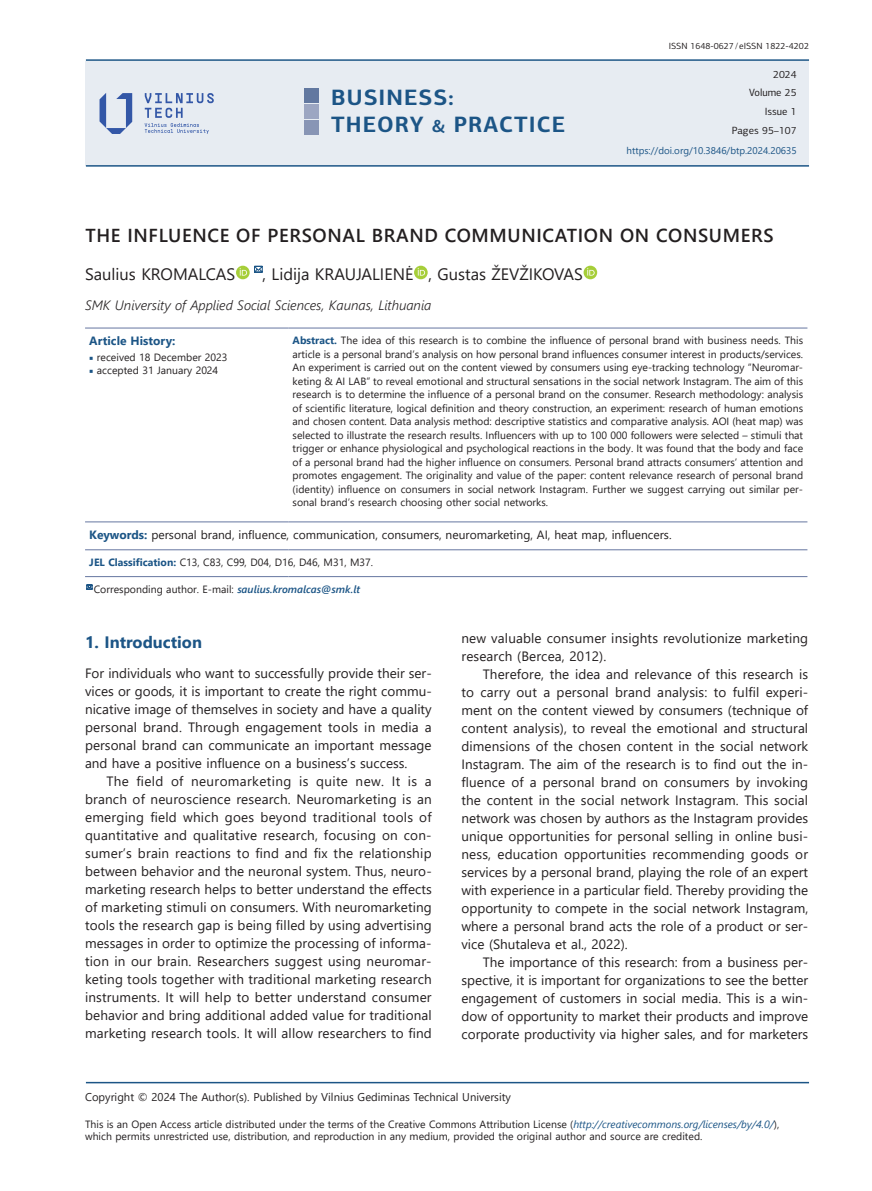
<style>
.page{position:relative;width:872px;height:1191px;background:#fff}
.page>*{position:absolute;margin:0;border:0;box-sizing:border-box;transform-origin:0 0}
.t1{font:700 22.2px/26.5px "PF Centro Sans Pro";letter-spacing:.045em;color:#1c5586}
.t2{font:600 18.75px "Segoe UI";letter-spacing:.035em;color:#231f20}
.t3{font:16.5px "Segoe UI";color:#231f20}
.t4{font:700 16.5px "Segoe UI";color:#1c5586}
.t5{font:13.5px/18px "Segoe UI";color:#231f20;text-align:justify}
.t6{font:italic 300 13.5px "Segoe UI";color:#231f20}
.t7{font:12px "Segoe UI";color:#231f20}
.t8{font:700 12px "Segoe UI";color:#1c5586}
.t9{font:11.25px "Segoe UI";color:#231f20}
.t10{font:10.5px/13.5px "Segoe UI";color:#231f20}
.t11{font:10.5px/18.1px "PF Centro Sans Pro";color:#231f20;text-align:right}
.t12{font:9.75px "Segoe UI";color:#1c5586}
.t13{font:9px "PF Centro Sans Pro";color:#231f20}
.s1{font-size:17.55px}
.s2{font-weight:700;color:#1c5586}
.s3{font-family:"Minion Pro";color:#1c5586}
.s4{font-weight:600;font-style:italic;color:#1c5586}
.s5{font-style:italic;color:#1c5586}
</style>
<div class="page">
<svg style="left:236px;top:266px;width:14px;height:13px"></svg>
<svg style="left:240px;top:268px;width:7px;height:7px"></svg>
<svg style="left:254px;top:265px;width:9px;height:8px"></svg>
<svg style="left:414px;top:266px;width:14px;height:13px"></svg>
<svg style="left:418px;top:268px;width:7px;height:7px"></svg>
<svg style="left:583px;top:266px;width:14px;height:13px"></svg>
<svg style="left:587px;top:268px;width:7px;height:7px"></svg>
<hr style="left:85px;top:327px;width:203px;height:1px;background:#7685aa">
<hr style="left:288px;top:327px;width:519px;height:1px;background:#7685aa">
<hr style="left:85px;top:521px;width:203px;height:1px;background:#7685aa">
<hr style="left:288px;top:521px;width:519px;height:1px;background:#7685aa">
<hr style="left:85px;top:549px;width:203px;height:1px;background:#7685aa">
<hr style="left:288px;top:549px;width:519px;height:1px;background:#7685aa">
<hr style="left:85px;top:576px;width:203px;height:1px;background:#7685aa">
<hr style="left:288px;top:576px;width:519px;height:1px;background:#7685aa">
<svg style="left:86px;top:584px;width:7px;height:6px"></svg>
<hr style="left:86px;top:1081px;width:723px;height:2px;background:#1c5586">
<div style="left:86px;top:61px;width:723px;height:104px;background:#e7ecf2"></div>
<hr style="left:86px;top:59px;width:723px;height:2px;background:#1c5586">
<hr style="left:86px;top:165px;width:723px;height:2px;background:#1c5586">
<svg style="left:99px;top:93px;width:33px;height:41px"></svg>
<svg style="left:145px;top:93px;width:69px;height:41px"></svg>
<div style="left:304px;top:89px;width:14px;height:14px;background:#6278a0"></div>
<div style="left:304px;top:120px;width:14px;height:14px;background:#8895b5"></div>
<div style="left:304px;top:104px;width:14px;height:15px;background:#9ca6c2"></div>
<h1 class="t1" style="left:331px;top:84px;width:235px">BUSINESS:<br>THEORY <span class="s1">&amp;</span> PRACTICE</h1>
<p class="t13" style="left:668px;top:41px;width:142px">ISSN 1648-0627/eISSN 1822-4202</p>
<p class="t11" style="left:749px;top:66px;width:49px">2024<br>Volume 25<br>Issue 1</p>
<p class="t11" style="left:732px;top:121px;width:66px">Pages 95–107</p>
<p class="t12" style="left:626px;top:141px;width:172px">https://doi.org/10.3846/btp.2024.20635</p>
<h2 class="t2" style="left:85px;top:217px;width:690px">THE INFLUENCE OF PERSONAL BRAND COMMUNICATION ON CONSUMERS</h2>
<p class="t3" style="left:85px;top:259px;width:152px">Saulius KROMALCAS</p>
<p class="t3" style="left:263px;top:259px;width:322px">, Lidija KRAUJALIENĖ , Gustas ŽEVŽIKOVAS</p>
<p class="t6" style="left:85px;top:293px;width:348px">SMK University of Applied Social Sciences, Kaunas, Lithuania</p>
<p class="t8" style="left:89px;top:330px;width:88px">Article History:</p>
<p class="t10" style="left:293px;top:333px;width:512px;text-align:justify"><span class="s2">Abstract.</span> The idea of this research is to combine the influence of personal brand with business needs. This article is a personal brand’s analysis on how personal brand influences consumer interest in products/services.<br>An experiment is carried out on the content viewed by consumers using eye-tracking technology “Neuromar&shy;keting &amp; AI LAB” to reveal emotional and structural sensations in the social network Instagram. The aim of this research is to determine the influence of a personal brand on the consumer. Research methodology: analysis of scientific literature, logical definition and theory construction, an experiment: research of human emotions and chosen content. Data analysis method: descriptive statistics and comparative analysis. AOI (heat map) was selected to illustrate the research results. Influencers with up to 100 000 followers were selected – stimuli that trigger or enhance physiological and psychological reactions in the body. It was found that the body and face of a personal brand had the higher influence on consumers. Personal brand attracts consumers’ attention and promotes engagement. The originality and value of the paper: content relevance research of personal brand (identity) influence on consumers in social network Instagram. Further we suggest carrying out similar per&shy;sonal brand’s research choosing other social networks.</p>
<p class="t10" style="left:89px;top:349px;width:140px"><span class="s3">■</span> received 18 December 2023</p>
<p class="t10" style="left:89px;top:363px;width:130px"><span class="s3">■</span> accepted 31 January 2024</p>
<p class="t7" style="left:89px;top:523px;width:584px"><span class="s2">Keywords:</span> personal brand, influence, communication, consumers, neuromarketing, AI, heat map, influencers.</p>
<p class="t10" style="left:89px;top:554px;width:285px"><span class="s2">JEL Classification:</span> C13, C83, C99, D04, D16, D46, M31, M37.</p>
<p class="t10" style="left:94px;top:581px;width:268px">Corresponding author. E-mail: <span class="s4">saulius.kromalcas@smk.lt</span></p>
<p class="t4" style="left:85px;top:626px;width:118px">1. Introduction</p>
<p class="t5" style="left:85px;top:663px;width:348px">For individuals who want to successfully provide their ser&shy;vices or goods, it is important to create the right commu&shy;nicative image of themselves in society and have a quality personal brand. Through engagement tools in media a personal brand can communicate an important message and have a positive influence on a business’s success.</p>
<p class="t5" style="left:85px;top:771px;width:348px;text-indent:21px">The field of neuromarketing is quite new. It is a branch of neuroscience research. Neuromarketing is an emerging field which goes beyond traditional tools of quantitative and qualitative research, focusing on con&shy;sumer’s brain reactions to find and fix the relationship between behavior and the neuronal system. Thus, neuro&shy;marketing research helps to better understand the effects of marketing stimuli on consumers. With neuromarketing tools the research gap is being filled by using advertising messages in order to optimize the processing of informa&shy;tion in our brain. Researchers suggest using neuromar&shy;keting tools together with traditional marketing research instruments. It will help to better understand consumer behavior and bring additional added value for traditional marketing research tools. It will allow researchers to find</p>
<p class="t5" style="left:461px;top:628px;width:348px">new valuable consumer insights revolutionize marketing research (Bercea, 2012).</p>
<p class="t5" style="left:461px;top:664px;width:348px;text-indent:21px">Therefore, the idea and relevance of this research is to carry out a personal brand analysis: to fulfil experi&shy;ment on the content viewed by consumers (technique of content analysis), to reveal the emotional and structural dimensions of the chosen content in the social network Instagram. The aim of the research is to find out the in&shy;fluence of a personal brand on consumers by invoking the content in the social network Instagram. This social network was chosen by authors as the Instagram provides unique opportunities for personal selling in online busi&shy;ness, education opportunities recommending goods or services by a personal brand, playing the role of an expert with experience in a particular field. Thereby providing the opportunity to compete in the social network Instagram, where a personal brand acts the role of a product or ser&shy;vice (Shutaleva et al., 2022).</p>
<p class="t5" style="left:461px;top:951px;width:348px;text-indent:21px">The importance of this research: from a business per&shy;spective, it is important for organizations to see the better engagement of customers in social media. This is a win&shy;dow of opportunity to market their products and improve corporate productivity via higher sales, and for marketers</p>
<p class="t9" style="left:85px;top:1086px;width:427px">Copyright © 2024 The Author(s). Published by Vilnius Gediminas Technical University</p>
<p class="t10" style="left:85px;top:1117px;width:695px;line-height:12px">This is an Open Access article distributed under the terms of the Creative Commons Attribution License (<span class="s5">http://creativecommons.org/licenses/by/4.0/</span>), which permits unrestricted use, distribution, and reproduction in any medium, provided the original author and source are credited.</p>
</div>
